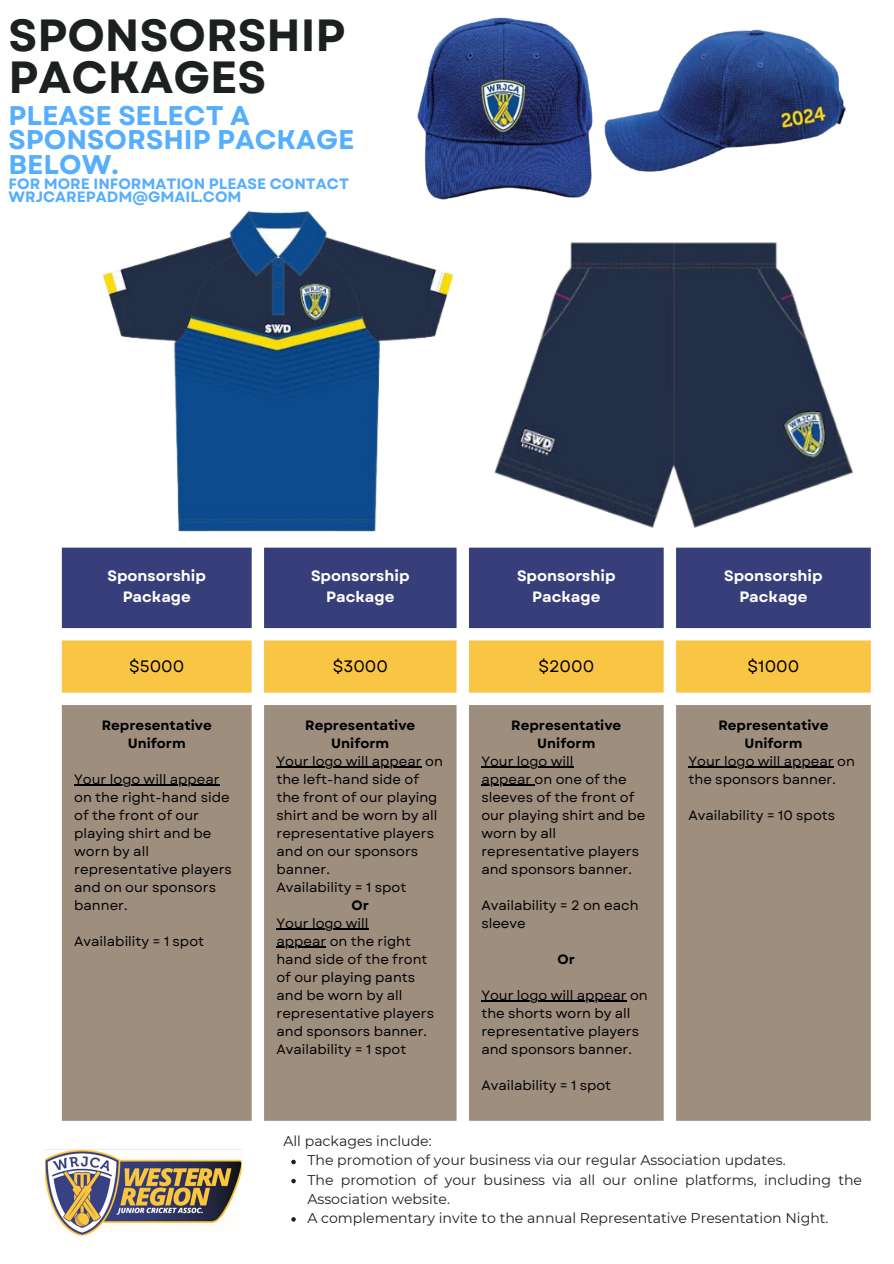
<style>
.page{position:relative;width:894px;height:1264px;background:#fff}
.page>*{position:absolute;margin:0;border:0;box-sizing:border-box;transform-origin:0 0}
.t1{font:700 45px/41.7px "Garet";color:#1c2120}
.t2{font:700 27px/24.8px "Garet";color:#56aeff}
.t3{font:16.5px "Garet";color:#000}
.t4{font:700 15px/20.2px "Garet";color:#fff;text-align:center}
.t5{font:700 15px/13.5px "Garet";color:#56aeff}
.t6{font:14.1px/19.2px "Montserrat";color:#1c2120}
.t7{font:13.5px/18px "Garet";color:#000}
.t8{font:700 13.5px/18px "Garet";color:#000;text-align:center}
</style>
<div class="page">
<img style="left:46px;top:1149px;width:196px;height:86px">
<div style="left:62px;top:547px;width:808px;height:81px;background:#373e79"></div>
<svg style="left:62px;top:640px;width:808px;height:52px;background:#f9c84f"></svg>
<div style="left:62px;top:705px;width:808px;height:415px;background:#9e8e7e"></div>
<hr style="left:74px;top:784px;width:145px;height:1px;background:#000">
<hr style="left:276px;top:766px;width:145px;height:1px;background:#000">
<hr style="left:276px;top:928px;width:92px;height:1px;background:#000">
<hr style="left:276px;top:946px;width:50px;height:1px;background:#000">
<hr style="left:481px;top:766px;width:92px;height:1px;background:#000">
<hr style="left:481px;top:784px;width:53px;height:1px;background:#000">
<hr style="left:481px;top:1000px;width:145px;height:1px;background:#000">
<hr style="left:688px;top:766px;width:145px;height:1px;background:#000">
<img style="left:102px;top:211px;width:352px;height:321px">
<img style="left:494px;top:242px;width:359px;height:286px">
<img style="left:397px;top:17px;width:449px;height:198px">
<svg style="left:291px;top:1159px;width:5px;height:5px"></svg>
<svg style="left:291px;top:1178px;width:5px;height:5px"></svg>
<svg style="left:291px;top:1217px;width:5px;height:4px"></svg>
<p class="t1" style="left:9px;top:14px;width:338px">SPONSORSHIP<br>PACKAGES</p>
<p class="t2" style="left:9px;top:103px;width:347px">PLEASE SELECT A<br>SPONSORSHIP PACKAGE<br>BELOW.</p>
<p class="t5" style="left:9px;top:177px;width:342px">FOR MORE INFORMATION PLEASE CONTACT<br>WRJCAREPADM@GMAIL.COM</p>
<h1 class="t4" style="left:107px;top:566px;width:100px">Sponsorship<br>Package</h1>
<h2 class="t4" style="left:311px;top:566px;width:100px">Sponsorship<br>Package</h2>
<p class="t4" style="left:517px;top:566px;width:100px">Sponsorship<br>Package</p>
<p class="t4" style="left:724px;top:566px;width:100px">Sponsorship<br>Package</p>
<p class="t3" style="left:129px;top:654px;width:57px">$5000</p>
<p class="t3" style="left:332px;top:654px;width:57px">$3000</p>
<p class="t3" style="left:538px;top:654px;width:57px">$2000</p>
<p class="t3" style="left:747px;top:654px;width:53px">$1000</p>
<p class="t8" style="left:102px;top:716px;width:112px">Representative<br>Uniform</p>
<p class="t7" style="left:74px;top:770px;width:157px">Your logo will appear on the right-hand side of the front of our playing shirt and be worn by all</p>
<p class="t7" style="left:74px;top:860px;width:159px">representative players and on our sponsors banner.</p>
<p class="t7" style="left:74px;top:932px;width:131px">Availability = 1 spot</p>
<p class="t8" style="left:305px;top:716px;width:112px">Representative<br>Uniform</p>
<p class="t7" style="left:276px;top:752px;width:168px">Your logo will appear on the left-hand side of the front of our playing shirt and be worn by all representative players and on our sponsors banner.</p>
<p class="t7" style="left:276px;top:878px;width:131px">Availability = 1 spot</p>
<p class="t8" style="left:351px;top:896px;width:19px">Or</p>
<p class="t7" style="left:276px;top:914px;width:93px">Your logo will</p>
<p class="t7" style="left:276px;top:932px;width:159px">appear on the right hand side of the front of our playing pants and be worn by all representative players and sponsors banner.</p>
<p class="t7" style="left:276px;top:1040px;width:131px">Availability = 1 spot</p>
<p class="t8" style="left:511px;top:716px;width:112px">Representative<br>Uniform</p>
<p class="t7" style="left:481px;top:752px;width:93px">Your logo will</p>
<p class="t7" style="left:481px;top:770px;width:165px">appear on one of the sleeves of the front of our playing shirt and be worn by all representative players and sponsors banner.</p>
<p class="t7" style="left:481px;top:896px;width:159px">Availability = 2 on each sleeve</p>
<p class="t8" style="left:557px;top:950px;width:19px">Or</p>
<p class="t7" style="left:481px;top:986px;width:168px">Your logo will appear on the shorts worn by all representative players and sponsors banner.</p>
<p class="t7" style="left:481px;top:1076px;width:131px">Availability = 1 spot</p>
<p class="t8" style="left:718px;top:716px;width:112px">Representative<br>Uniform</p>
<p class="t7" style="left:688px;top:752px;width:168px">Your logo will appear on the sponsors banner.</p>
<p class="t7" style="left:688px;top:806px;width:148px">Availability = 10 spots</p>
<p class="t6" style="left:283px;top:1131px;width:150px">All packages include:</p>
<p class="t6" style="left:307px;top:1150px;width:479px">The promotion of your business via our regular Association updates.</p>
<p class="t6" style="left:307px;top:1169px;width:556px">The promotion of your business via all our online platforms, including the<br>Association website.</p>
<p class="t6" style="left:307px;top:1208px;width:522px">A complementary invite to the annual Representative Presentation Night.</p>
</div>
